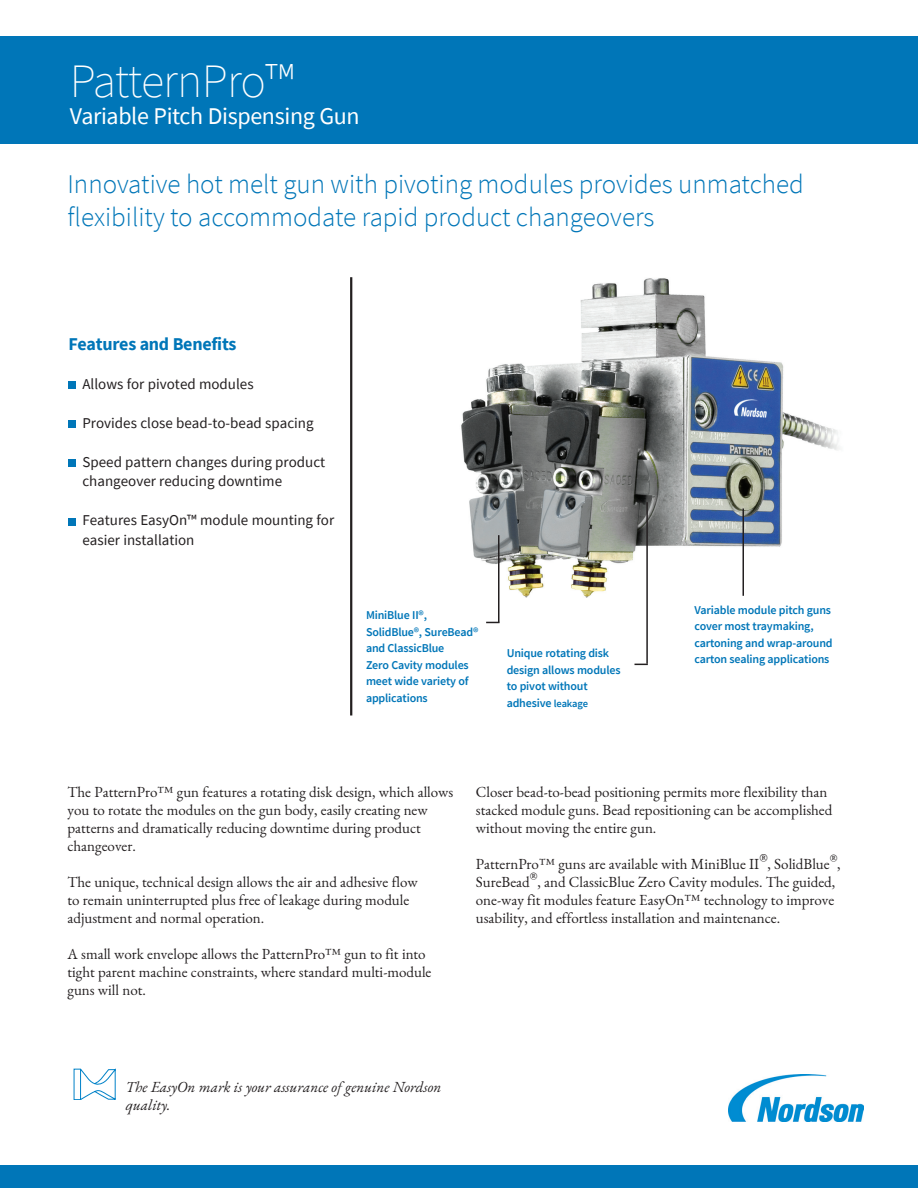
<style>
.page{position:relative;width:918px;height:1188px;background:#fff}
.page>*{position:absolute;margin:0;border:0;box-sizing:border-box;transform-origin:0 0}
.t1{font:200 48px "Source Sans Pro";letter-spacing:-.025em;color:#fff}
.t2{font:300 27px/33px "Source Sans Pro";color:#0076b8}
.t3{font:24px "Source Sans Pro";letter-spacing:-.015em;color:#fff}
.t4{font:700 18px "Source Sans Pro";letter-spacing:-.015em;color:#0076b8}
.t5{font:15px/18px "EB Garamond";color:#231f20}
.t6{font:15px/19.5px "Source Sans Pro";color:#231f20}
.t7{font:italic 15px/18px "EB Garamond";color:#231f20}
.t8{font:12.3px "EB Garamond";color:#231f20}
.t9{font:600 12px/16.5px "Source Sans Pro";letter-spacing:-.015em;color:#0076b8}
.s1{font-size:10.5px}
</style>
<div class="page">
<div style="left:0;top:37px;width:918px;height:107px;background:#0076b8"></div>
<div style="left:68px;top:381px;width:8px;height:8px;background:#0076b8"></div>
<div style="left:68px;top:420px;width:8px;height:8px;background:#0076b8"></div>
<div style="left:68px;top:459px;width:8px;height:8px;background:#0076b8"></div>
<div style="left:68px;top:518px;width:8px;height:7px;background:#0076b8"></div>
<hr style="left:350px;top:277px;width:2px;height:439px;background:#231f20">
<img style="left:461px;top:278px;width:379px;height:344px">
<hr style="left:498px;top:535px;width:2px;height:87px;background:#231f20">
<svg style="left:486px;top:622px;width:14px;height:1px"></svg>
<hr style="left:646px;top:502px;width:2px;height:162px;background:#231f20">
<svg style="left:634px;top:664px;width:14px;height:1px"></svg>
<hr style="left:742px;top:508px;width:2px;height:88px;background:#231f20">
<svg style="left:74px;top:1069px;width:42px;height:31px"></svg>
<img style="left:728px;top:1075px;width:136px;height:46px">
<div style="left:0;top:1166px;width:918px;height:22px;background:#0076b8"></div>
<h1 class="t1" style="left:70px;top:52px;width:226px">PatternPro™</h1>
<h3 class="t3" style="left:70px;top:101px;width:291px">Variable Pitch Dispensing Gun</h3>
<h2 class="t2" style="left:68px;top:168px;width:738px">Innovative hot melt gun with pivoting modules provides unmatched flexibility to accommodate rapid product changeovers</h2>
<p class="t4" style="left:68px;top:332px;width:170px">Features and Benefits</p>
<p class="t6" style="left:82px;top:374px;width:173px">Allows for pivoted modules</p>
<p class="t6" style="left:82px;top:413px;width:233px">Provides close bead-to-bead spacing</p>
<p class="t6" style="left:82px;top:452px;width:244px">Speed pattern changes during product changeover reducing downtime</p>
<p class="t6" style="left:82px;top:511px;width:253px">Features EasyOn™ module mounting for easier installation</p>
<p class="t9" style="left:366px;top:607px;width:114px">MiniBlue II®,<br>SolidBlue®, SureBead® and ClassicBlue<br>Zero Cavity modules meet wide variety of applications</p>
<p class="t9" style="left:507px;top:645px;width:115px">Unique rotating disk design allows modules to pivot without adhesive <span class="s1">leakage</span></p>
<p class="t9" style="left:694px;top:601px;width:140px">Variable module pitch guns cover most traymaking, cartoning and wrap-around carton sealing applications</p>
<p class="t5" style="left:68px;top:783px;width:387px">The PatternPro™ gun features a rotating disk design, which allows you to rotate the modules on the gun body, easily creating new patterns and dramatically reducing downtime during product changeover.</p>
<p class="t5" style="left:68px;top:873px;width:352px">The unique, technical design allows the air and adhesive flow to remain uninterrupted plus free of leakage during module adjustment and normal operation.</p>
<p class="t5" style="left:68px;top:945px;width:365px">A small work envelope allows the PatternPro™ gun to fit into tight parent machine constraints, where standard multi-module guns will not.</p>
<p class="t5" style="left:476px;top:783px;width:358px">Closer bead-to-bead positioning permits more flexibility than stacked module guns. Bead repositioning can be accomplished without moving the entire gun.</p>
<p class="t5" style="left:476px;top:855px;width:285px">PatternPro™ guns are available with MiniBlue II</p>
<p class="t8" style="left:759px;top:849px;width:10px">®</p>
<p class="t5" style="left:476px;top:855px;width:366px;text-indent:292px">, SolidBlue<sup>®</sup>, SureBead<sup>®</sup>, and ClassicBlue Zero Cavity modules. The guided, one-way fit modules feature EasyOn™ technology to improve usability, and effortless installation and maintenance.</p>
<p class="t7" style="left:126px;top:1078px;width:317px">The EasyOn mark is your assurance of genuine Nordson quality.</p>
</div>
